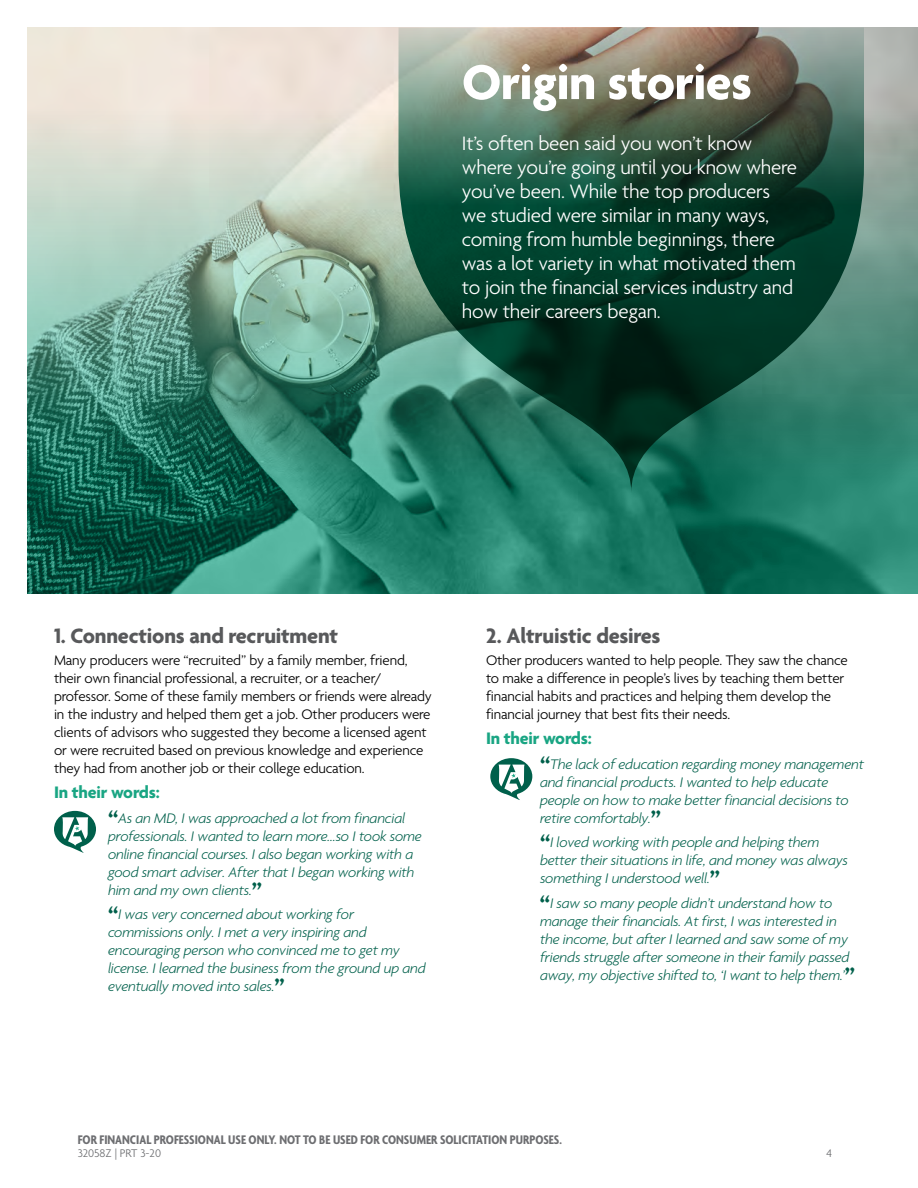
<style>
.page{position:relative;width:918px;height:1188px;background:#fff}
.page>*{position:absolute;margin:0;border:0;box-sizing:border-box;transform-origin:0 0}
.t1{font:700 52.5px "Agenda";letter-spacing:-.01em;color:#fff}
.t2{font:700 22.5px "Agenda";letter-spacing:-.01em;color:#58595b}
.t3{font:300 21px/24px "Agenda";letter-spacing:-.01em;color:#fff}
.t4{font:700 18px "Agenda";letter-spacing:-.01em;color:#19a583}
.t5{font:italic 300 15px/18px "Agenda";letter-spacing:-.01em;color:#00604b}
.t6{font:300 15px/18px "Agenda";letter-spacing:-.01em;color:#000}
.t7{font:700 condensed 13.5px "Agenda";color:#6d6e71}
.t8{font:300 12px "Agenda";color:#6d6e71}
.s1{font-weight:700;font-style:normal;font-size:24px}
</style>
<div class="page">
<img style="left:27px;top:27px;width:891px;height:82px">
<svg style="left:27px;top:109px;width:891px;height:485px;background:#5a9685"></svg>
<img style="left:399px;top:28px;width:465px;height:465px">
<svg style="left:54px;top:811px;width:42px;height:42px"></svg>
<svg style="left:490px;top:758px;width:42px;height:42px"></svg>
<h1 class="t1" style="left:462px;top:54px;width:291px">Origin stories</h1>
<p class="t3" style="left:462px;top:133px;width:337px">It’s often been said you won’t know where you’re going until you know where you’ve been. While the top producers we studied were similar in many ways, coming from humble beginnings, there was a lot variety in what motivated them to join the financial services industry and how their careers began.</p>
<h2 class="t2" style="left:54px;top:624px;width:286px">1. Connections and recruitment</h2>
<p class="t6" style="left:54px;top:652px;width:379px">Many producers were “recruited” by a family member, friend, their own financial professional, a recruiter, or a teacher/ professor. Some of these family members or friends were already in the industry and helped them get a job. Other producers were clients of advisors who suggested they become a licensed agent or were recruited based on previous knowledge and experience they had from another job or their college education.</p>
<p class="t4" style="left:54px;top:783px;width:107px">In their words:</p>
<p class="t5" style="left:108px;top:809px;width:315px"><span class="s1">“</span>As an MD, I was approached a lot from financial professionals. I wanted to learn more…so I took some online financial courses. I also began working with a good smart adviser. After that I began working with him and my own clients.<span class="s1">”</span></p>
<p class="t5" style="left:108px;top:906px;width:319px"><span class="s1">“</span>I was very concerned about working for commissions only. I met a very inspiring and encouraging person who convinced me to get my license. I learned the business from the ground up and eventually moved into sales.<span class="s1">”</span></p>
<h2 class="t2" style="left:486px;top:624px;width:176px">2. Altruistic desires</h2>
<p class="t6" style="left:486px;top:652px;width:363px">Other producers wanted to help people. They saw the chance to make a difference in people’s lives by teaching them better financial habits and practices and helping them develop the financial journey that best fits their needs.</p>
<p class="t4" style="left:486px;top:729px;width:107px">In their words:</p>
<p class="t5" style="left:540px;top:755px;width:325px"><span class="s1">“</span>The lack of education regarding money management and financial products. I wanted to help educate people on how to make better financial decisions to retire comfortably.<span class="s1">”</span></p>
<p class="t5" style="left:540px;top:834px;width:309px"><span class="s1">“</span>I loved working with people and helping them better their situations in life, and money was always something I understood well.<span class="s1">”</span></p>
<p class="t5" style="left:540px;top:894px;width:317px"><span class="s1">“</span>I saw so many people didn’t understand how to manage their financials. At first, I was interested in the income, but after I learned and saw some of my friends struggle after someone in their family passed away, my objective shifted to, ‘I want to help them.’<span class="s1">”</span></p>
<p class="t7" style="left:78px;top:1132px;width:486px">FOR FINANCIAL PROFESSIONAL USE ONLY. NOT TO BE USED FOR CONSUMER SOLICITATION PURPOSES.</p>
<p class="t8" style="left:78px;top:1147px;width:85px">32058Z | PRT 3-20</p>
<p class="t8" style="left:827px;top:1147px;width:7px">4</p>
</div>
